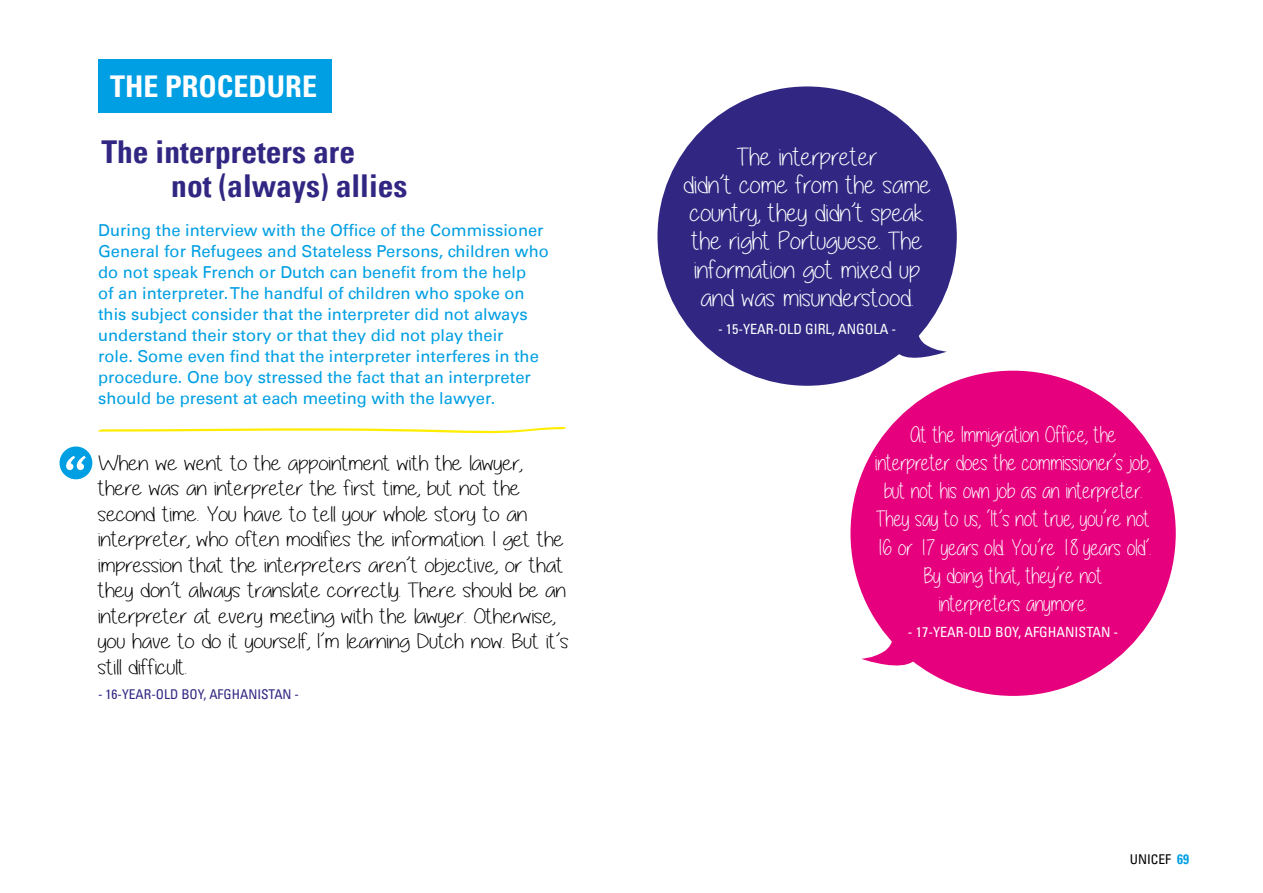
<style>
.page{position:relative;width:1263px;height:893px;background:#fff}
.page>*{position:absolute;margin:0;border:0;box-sizing:border-box;transform-origin:0 0}
.t1{font:700 condensed 31.5px/33.5px "Univers LT Pro";color:#312783}
.t2{font:700 condensed 30px "Univers LT Pro";color:#fff}
.t3{font:25.05px/28.2px "Alittlesunshine";color:#fff;text-align:center;scale:1.2 1}
.t4{font:22.5px/28.2px "Alittlesunshine";color:#fff;text-align:center}
.t5{font:21px/25.5px "Alittlesunshine";color:#000;scale:1.3 1}
.t6{font:16.5px/21px "Univers LT";color:#009fe3}
.t7{font:condensed 14.1px "Univers LT Pro";color:#fff}
.t8{font:condensed 13.5px "Univers LT Pro";color:#312783}
.t9{font:condensed 13.5px "Univers LT Pro";color:#000}
.s1{font-weight:700;color:#009fe3}
</style>
<div class="page">
<div style="left:850px;top:371px;width:326px;height:325px;background:#e6007d;border-radius:50%"></div>
<svg style="left:861px;top:629px;width:63px;height:40px"></svg>
<div style="left:657px;top:86px;width:300px;height:300px;background:#312783;border-radius:50%"></div>
<svg style="left:889px;top:324px;width:58px;height:37px"></svg>
<div style="left:60px;top:446px;width:32px;height:33px;background:#009fe3;border-radius:50%"></div>
<svg style="left:66px;top:456px;width:20px;height:14px"></svg>
<svg style="left:98px;top:427px;width:468px;height:6px"></svg>
<div style="left:98px;top:60px;width:234px;height:53px;background:#009fe3"></div>
<h2 class="t2" style="left:110px;top:68px;width:208px">THE PROCEDURE</h2>
<h1 class="t1" style="left:171px;top:135px;width:238px;text-indent:-70px">The interpreters are<br>not (always) allies</h1>
<p class="t6" style="left:98px;top:219px;width:452px">During the interview with the Office of the Commissioner General for Refugees and Stateless Persons, children who do not speak French or Dutch can benefit from the help<br>of an interpreter. The handful of children who spoke on this subject consider that the interpreter did not always understand their story or that they did not play their<br>role. Some even find that the interpreter interferes in the procedure. One boy stressed the fact that an interpreter should be present at each meeting with the lawyer.</p>
<p class="t5" style="left:98px;top:450px;width:363px">When we went to the appointment with the lawyer, there was an interpreter the first time, but not the second time. You have to tell your whole story to an interpreter, who often modifies the information. I get the impression that the interpreters aren’t objective, or that they don’t always translate correctly. There should be an interpreter at every meeting with the lawyer. Otherwise, you have to do it yourself, I’m learning Dutch now. But it’s still difficult.</p>
<p class="t8" style="left:98px;top:685px;width:202px">- 16-YEAR-OLD BOY, AFGHANISTAN -</p>
<h3 class="t3" style="left:683px;top:143px;width:207px">The interpreter<br>didn’t come from the same country, they didn’t speak the right Portuguese. The information got mixed up and was misunderstood.</h3>
<p class="t7" style="left:718px;top:320px;width:180px">- 15-YEAR-OLD GIRL, ANGOLA -</p>
<p class="t4" style="left:875px;top:420px;width:278px">At the Immigration Office, the interpreter does the commissioner’s job, but not his own job as an interpreter.<br>They say to us, ‘It’s not true, you’re not 16 or 17 years old. You’re 18 years old’.<br>By doing that, they’re not<br>interpreters anymore.</p>
<p class="t7" style="left:908px;top:623px;width:212px">- 17-YEAR-OLD BOY, AFGHANISTAN -</p>
<p class="t9" style="left:1130px;top:850px;width:61px">UNICEF <span class="s1">69</span></p>
</div>
